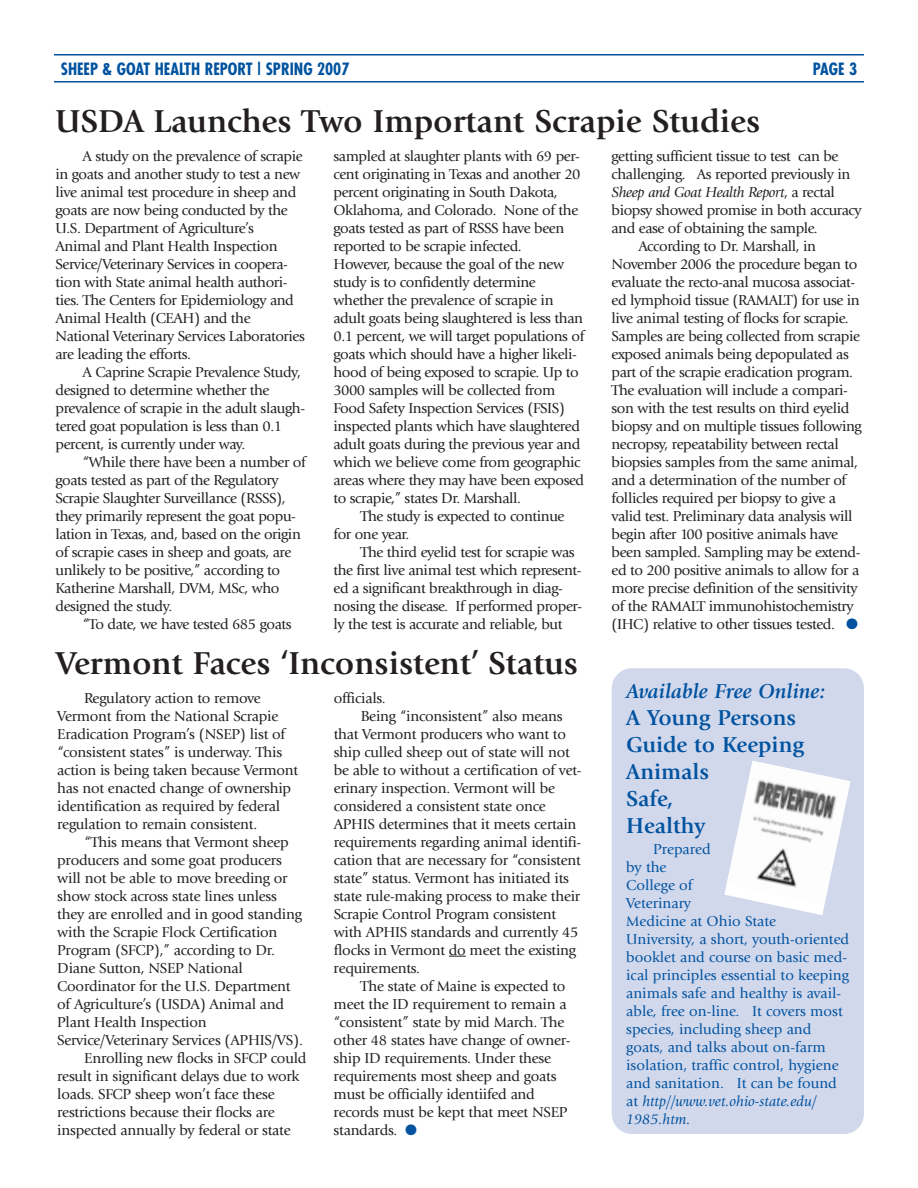
<style>
.page{position:relative;width:918px;height:1188px;background:#fff}
.page>*{position:absolute;margin:0;border:0;box-sizing:border-box;transform-origin:0 0}
.t1{font:700 33px "Giovanni";color:#231f20}
.t2{font:700 22.5px/27px "Giovanni";color:#0153a0}
.t3{font:italic 700 21px "Giovanni";color:#0153a0}
.t4{font:700 condensed 16.5px "Futura";color:#0153a0}
.t5{font:15px/18px "Giovanni";letter-spacing:-.03em;color:#231f20}
.t6{font:15px/18px "Giovanni";color:#0153a0}
.t7{font:italic 15px "Giovanni";letter-spacing:-.025em;color:#231f20}
.s1{font-style:normal}
.s2{color:#0153a0}
.s3{font-style:italic}
</style>
<div class="page">
<hr style="left:54px;top:54px;width:810px;height:2px;background:#0153a0">
<hr style="left:54px;top:81px;width:810px;height:1px;background:#0153a0">
<svg style="left:449px;top:956px;width:17px;height:1px"></svg>
<div style="left:612px;top:668px;width:252px;height:466px;background:#d2d8ec;border-radius:20px"></div>
<svg style="left:724px;top:781px;width:126px;height:134px"></svg>
<img style="left:727px;top:761px;width:121px;height:143px">
<p class="t4" style="left:61px;top:61px;width:290px">SHEEP &amp; GOAT HEALTH REPORT | SPRING 2007</p>
<p class="t4" style="left:813px;top:61px;width:46px">PAGE 3</p>
<h1 class="t1" style="left:56px;top:108px;width:706px">USDA Launches Two Important Scrapie Studies</h1>
<p class="t5" style="left:55px;top:148px;width:251px;text-indent:27px">A study on the prevalence of scrapie in goats and another study to test a new live animal test procedure in sheep and goats are now being conducted by the U.S. Department of Agriculture’s<br>Animal and Plant Health Inspection Service/Veterinary Services in coopera&shy;tion with State animal health authori&shy;ties. The Centers for Epidemiology and Animal Health (CEAH) and the National Veterinary Services Laboratories are leading the efforts.</p>
<p class="t5" style="left:55px;top:364px;width:251px;text-indent:27px">A Caprine Scrapie Prevalence Study, designed to determine whether the prevalence of scrapie in the adult slaugh&shy;tered goat population is less than 0.1 percent, is currently under way.</p>
<p class="t5" style="left:55px;top:454px;width:252px;text-indent:27px">“While there have been a number of goats tested as part of the Regulatory Scrapie Slaughter Surveillance (RSSS), they primarily represent the goat popu&shy;lation in Texas, and, based on the origin of scrapie cases in sheep and goats, are unlikely to be positive,” according to Katherine Marshall, DVM, MSc, who designed the study.</p>
<p class="t5" style="left:82px;top:616px;width:211px">“To date, we have tested 685 goats</p>
<p class="t5" style="left:611px;top:148px;width:229px">getting sufficient tissue to test can be</p>
<p class="t5" style="left:611px;top:166px;width:241px">challenging. As reported previously in</p>
<p class="t7" style="left:612px;top:186px;width:225px">Sheep and Goat Health Report<span class="s1">, a rectal</span></p>
<p class="t5" style="left:611px;top:202px;width:252px">biopsy showed promise in both accuracy</p>
<p class="t5" style="left:611px;top:220px;width:208px">and ease of obtaining the sample.</p>
<p class="t5" style="left:638px;top:238px;width:179px">According to Dr. Marshall, in</p>
<p class="t5" style="left:611px;top:256px;width:247px">November 2006 the procedure began to</p>
<p class="t5" style="left:611px;top:274px;width:245px">evaluate the recto-anal mucosa associat-</p>
<p class="t5" style="left:611px;top:292px;width:250px">ed lymphoid tissue (RAMALT) for use in</p>
<p class="t5" style="left:611px;top:310px;width:239px">live animal testing of flocks for scrapie.</p>
<p class="t5" style="left:611px;top:328px;width:250px">Samples are being collected from scrapie</p>
<p class="t5" style="left:611px;top:346px;width:239px">exposed animals being depopulated as</p>
<p class="t5" style="left:611px;top:364px;width:243px">part of the scrapie eradication program.</p>
<p class="t5" style="left:611px;top:382px;width:238px">The evaluation will include a compari-</p>
<p class="t5" style="left:611px;top:400px;width:239px">son with the test results on third eyelid</p>
<p class="t5" style="left:611px;top:418px;width:252px">biopsy and on multiple tissues following</p>
<p class="t5" style="left:611px;top:436px;width:229px">necropsy, repeatability between rectal</p>
<p class="t5" style="left:611px;top:454px;width:248px">biopsies samples from the same animal,</p>
<p class="t5" style="left:611px;top:472px;width:236px">and a determination of the number of</p>
<p class="t5" style="left:611px;top:490px;width:226px">follicles required per biopsy to give a</p>
<p class="t5" style="left:611px;top:508px;width:243px">valid test. Preliminary data analysis will</p>
<p class="t5" style="left:611px;top:526px;width:228px">begin after 100 positive animals have</p>
<p class="t5" style="left:611px;top:544px;width:251px">been sampled. Sampling may be extend-</p>
<p class="t5" style="left:611px;top:562px;width:249px">ed to 200 positive animals to allow for a</p>
<p class="t5" style="left:611px;top:580px;width:248px">more precise definition of the sensitivity</p>
<p class="t5" style="left:611px;top:598px;width:244px">of the RAMALT immunohistochemistry</p>
<p class="t5" style="left:611px;top:616px;width:248px">(IHC) relative to other tissues tested. <span class="s2">●</span></p>
<p class="t5" style="left:333px;top:148px;width:252px">sampled at slaughter plants with 69 per&shy;cent originating in Texas and another 20 percent originating in South Dakota, Oklahoma, and Colorado. None of the goats tested as part of RSSS have been reported to be scrapie infected.<br>However, because the goal of the new study is to confidently determine whether the prevalence of scrapie in adult goats being slaughtered is less than 0.1 percent, we will target populations of goats which should have a higher likeli&shy;hood of being exposed to scrapie. Up to 3000 samples will be collected from Food Safety Inspection Services (FSIS) inspected plants which have slaughtered adult goats during the previous year and which we believe come from geographic areas where they may have been exposed to scrapie,” states Dr. Marshall.</p>
<p class="t5" style="left:333px;top:508px;width:233px;text-indent:27px">The study is expected to continue for one year.</p>
<p class="t5" style="left:333px;top:544px;width:250px;text-indent:27px">The third eyelid test for scrapie was the first live animal test which represent&shy;ed a significant breakthrough in diag&shy;nosing the disease. If performed proper&shy;ly the test is accurate and reliable, but</p>
<h1 class="t1" style="left:56px;top:651px;width:524px">Vermont Faces ‘Inconsistent’ Status</h1>
<p class="t5" style="left:57px;top:690px;width:242px;text-indent:27px">Regulatory action to remove Vermont from the National Scrapie Eradication Program’s (NSEP) list of “consistent states” is underway. This action is being taken because Vermont has not enacted change of ownership identification as required by federal regulation to remain consistent.</p>
<p class="t5" style="left:84px;top:834px;width:206px">“This means that Vermont sheep</p>
<p class="t5" style="left:57px;top:852px;width:226px">producers and some goat producers</p>
<p class="t5" style="left:57px;top:870px;width:232px">will not be able to move breeding or</p>
<p class="t5" style="left:57px;top:888px;width:221px">show stock across state lines unless</p>
<p class="t5" style="left:57px;top:906px;width:246px">they are enrolled and in good standing</p>
<p class="t5" style="left:57px;top:924px;width:222px">with the Scrapie Flock Certification</p>
<p class="t5" style="left:57px;top:942px;width:219px">Program (SFCP),” according to Dr.</p>
<p class="t5" style="left:57px;top:960px;width:187px">Diane Sutton, NSEP National</p>
<p class="t5" style="left:57px;top:978px;width:235px">Coordinator for the U.S. Department</p>
<p class="t5" style="left:57px;top:996px;width:228px">of Agriculture’s (USDA) Animal and</p>
<p class="t5" style="left:57px;top:1014px;width:151px">Plant Health Inspection</p>
<p class="t5" style="left:57px;top:1032px;width:247px">Service/Veterinary Services (APHIS/VS).</p>
<p class="t5" style="left:84px;top:1050px;width:224px">Enrolling new flocks in SFCP could</p>
<p class="t5" style="left:57px;top:1068px;width:243px">result in significant delays due to work</p>
<p class="t5" style="left:57px;top:1086px;width:219px">loads. SFCP sheep won’t face these</p>
<p class="t5" style="left:57px;top:1104px;width:219px">restrictions because their flocks are</p>
<p class="t5" style="left:57px;top:1122px;width:235px">inspected annually by federal or state</p>
<p class="t5" style="left:334px;top:690px;width:54px">officials.</p>
<p class="t5" style="left:361px;top:708px;width:203px">Being “inconsistent” also means</p>
<p class="t5" style="left:334px;top:726px;width:234px">that Vermont producers who want to</p>
<p class="t5" style="left:334px;top:744px;width:238px">ship culled sheep out of state will not</p>
<p class="t5" style="left:334px;top:762px;width:249px">be able to without a certification of vet-</p>
<p class="t5" style="left:334px;top:780px;width:223px">erinary inspection. Vermont will be</p>
<p class="t5" style="left:334px;top:798px;width:214px">considered a consistent state once</p>
<p class="t5" style="left:334px;top:816px;width:244px">APHIS determines that it meets certain</p>
<p class="t5" style="left:334px;top:834px;width:249px">requirements regarding animal identifi-</p>
<p class="t5" style="left:334px;top:852px;width:249px">cation that are necessary for “consistent</p>
<p class="t5" style="left:334px;top:870px;width:237px">state” status. Vermont has initiated its</p>
<p class="t5" style="left:334px;top:888px;width:248px">state rule-making process to make their</p>
<p class="t5" style="left:334px;top:906px;width:224px">Scrapie Control Program consistent</p>
<p class="t5" style="left:334px;top:924px;width:246px">with APHIS standards and currently 45</p>
<p class="t5" style="left:334px;top:942px;width:244px">flocks in Vermont do meet the existing</p>
<p class="t5" style="left:334px;top:960px;width:88px">requirements.</p>
<p class="t5" style="left:361px;top:978px;width:206px">The state of Maine is expected to</p>
<p class="t5" style="left:334px;top:996px;width:234px">meet the ID requirement to remain a</p>
<p class="t5" style="left:334px;top:1014px;width:232px">“consistent” state by mid March. The</p>
<p class="t5" style="left:334px;top:1032px;width:238px">other 48 states have change of owner-</p>
<p class="t5" style="left:334px;top:1050px;width:219px">ship ID requirements. Under these</p>
<p class="t5" style="left:334px;top:1068px;width:224px">requirements most sheep and goats</p>
<p class="t5" style="left:334px;top:1086px;width:203px">must be officially identiifed and</p>
<p class="t5" style="left:334px;top:1104px;width:235px">records must be kept that meet NSEP</p>
<p class="t5" style="left:334px;top:1122px;width:85px">standards. <span class="s2">●</span></p>
<h3 class="t3" style="left:626px;top:683px;width:201px">Available Free Online:</h3>
<h2 class="t2" style="left:626px;top:706px;width:179px">A Young Persons<br>Guide to Keeping<br>Animals<br>Safe,<br>Healthy</h2>
<p class="t6" style="left:626px;top:842px;width:225px;text-indent:27px">Prepared<br>by the<br>College of<br>Veterinary<br>Medicine at Ohio State<br>University, a short, youth-oriented booklet and course on basic med&shy;ical principles essential to keeping animals safe and healthy is avail&shy;able, free on-line. It covers most species, including sheep and goats, and talks about on-farm isolation, traffic control, hygiene and sanitation. It can be found at <span class="s3">http//www.vet.ohio-state.edu/<br>1985.htm.</span></p>
</div>
